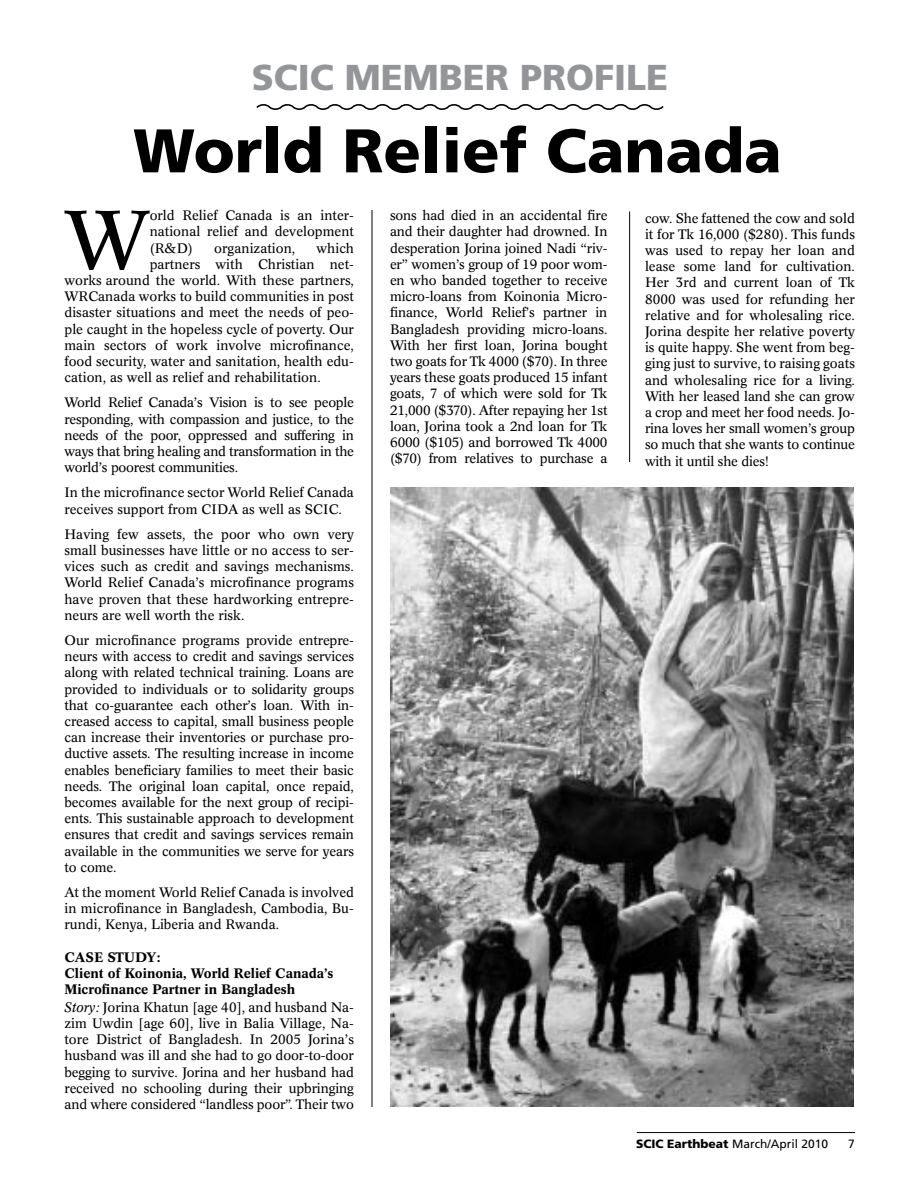
<style>
.page{position:relative;width:918px;height:1188px;background:#fff}
.page>*{position:absolute;margin:0;border:0;box-sizing:border-box;transform-origin:0 0}
.t1{font:81.75px "Concorde BE";color:#000}
.t2{font:900 61.5px "Frutiger";color:#000}
.t3{font:900 36px "Frutiger";color:#939598}
.t4{font:13.5px/16.2px "Concorde BE";color:#000;text-align:justify}
.t5{font:500 13.5px/16.2px "Concorde BE";color:#000}
.t6{font:12px "Frutiger";color:#000}
.s1{font-style:italic}
.s2{font-weight:900}
</style>
<div class="page">
<hr style="left:637px;top:1132px;width:218px;height:1px;background:#000">
<svg style="left:256px;top:104px;width:408px;height:6px"></svg>
<img style="left:390px;top:488px;width:464px;height:619px">
<hr style="left:372px;top:210px;width:1px;height:897px;background:#000">
<hr style="left:629px;top:212px;width:1px;height:250px;background:#000">
<h3 class="t3" style="left:252px;top:56px;width:156px">SCIC Member</h3>
<h3 class="t3" style="left:520px;top:56px;width:43px">Profi</h3>
<h3 class="t3" style="left:626px;top:56px;width:40px">le</h3>
<h2 class="t2" style="left:133px;top:114px;width:650px">World Relief Canada</h2>
<p class="t4" style="left:645px;top:210px;width:212px">cow. She fattened the cow and sold it for Tk 16,000 ($280). This funds was used to repay her loan and lease some land for cultivation.<br>Her 3rd and current loan of Tk 8000 was used for refunding her relative and for wholesaling rice.<br>Jorina despite her relative poverty is quite happy. She went from beg&shy;ging just to survive, to raising goats and wholesaling rice for a living.<br>With her leased land she can grow a crop and meet her food needs. Jo&shy;rina loves her small women’s group so much that she wants to continue with it until she dies!</p>
<h1 class="t1" style="left:64px;top:194px;width:87px">W</h1>
<p class="t4" style="left:150px;top:208px;width:206px">orld Relief Canada is an inter&shy;national relief and development (R&amp;D)</p>
<p class="t4" style="left:390px;top:208px;width:219px">sons had died in an accidental fire and their daughter had drowned. In desperation Jorina joined Nadi “riv&shy;er” women’s group of 19 poor wom&shy;en who banded together to receive micro-loans from Koinonia Micro&shy;finance, World Relief’s partner in Bangladesh providing micro-loans.<br>With her first loan, Jorina bought two goats for Tk 4000 ($70). In three years these goats produced 15 infant goats, 7 of which were sold for Tk 21,000 ($370). After repaying her 1st loan, Jorina took a 2nd loan for Tk 6000 ($105) and borrowed Tk 4000 ($70) from relatives to purchase a</p>
<p class="t4" style="left:214px;top:240px;width:82px">organization,</p>
<p class="t4" style="left:317px;top:240px;width:39px">which</p>
<p class="t4" style="left:150px;top:256px;width:206px">partners with Christian net-</p>
<p class="t4" style="left:65px;top:272px;width:291px">works around the world. With these partners,</p>
<p class="t4" style="left:64px;top:289px;width:291px">WRCanada works to build communities in post</p>
<p class="t4" style="left:64px;top:305px;width:291px">disaster situations and meet the needs of peo-</p>
<p class="t4" style="left:64px;top:321px;width:291px">ple caught in the hopeless cycle of poverty. Our</p>
<p class="t4" style="left:64px;top:337px;width:291px">main sectors of work involve microfinance,</p>
<p class="t4" style="left:64px;top:353px;width:291px">food security, water and sanitation, health edu-</p>
<p class="t4" style="left:64px;top:370px;width:258px">cation, as well as relief and rehabilitation.</p>
<p class="t4" style="left:64px;top:395px;width:291px">World Relief Canada’s Vision is to see people responding, with compassion and justice, to the needs of the poor, oppressed and suffering in ways that bring healing and transformation in the world’s poorest communities.</p>
<p class="t4" style="left:64px;top:485px;width:291px">In the microfinance sector World Relief Canada receives support from CIDA as well as SCIC.</p>
<p class="t4" style="left:64px;top:526px;width:291px">Having few assets, the poor who own very small businesses have little or no access to ser&shy;vices such as credit and savings mechanisms.<br>World Relief Canada’s microfinance programs have proven that these hardworking entrepre&shy;neurs are well worth the risk.</p>
<p class="t4" style="left:64px;top:632px;width:291px">Our microfinance programs provide entrepre&shy;neurs with access to credit and savings services along with related technical training. Loans are provided to individuals or to solidarity groups that co-guarantee each other’s loan. With in&shy;creased access to capital, small business people can increase their inventories or purchase pro&shy;ductive assets. The resulting increase in income enables beneficiary families to meet their basic needs. The original loan capital, once repaid, becomes available for the next group of recipi&shy;ents. This sustainable approach to development ensures that credit and savings services remain available in the communities we serve for years to come.</p>
<p class="t4" style="left:64px;top:884px;width:291px">At the moment World Relief Canada is involved in microfinance in Bangladesh, Cambodia, Bu&shy;rundi, Kenya, Liberia and Rwanda.</p>
<p class="t5" style="left:64px;top:949px;width:63px">Case Study</p>
<p class="t5" style="left:64px;top:949px;width:271px;text-indent:92px">:<br>Client of Koinonia, World Relief Canada’s<br>Microfinance Partner in Bangladesh</p>
<p class="t4" style="left:64px;top:999px;width:291px"><span class="s1">Story:</span> Jorina Khatun [age 40], and husband Na&shy;zim Uwdin [age 60], live in Balia Village, Na&shy;tore District of Bangladesh. In 2005 Jorina’s husband was ill and she had to go door-to-door begging to survive. Jorina and her husband had received no schooling during their upbringing and where considered “landless poor”. Their two</p>
<p class="t6" style="left:636px;top:1137px;width:194px"><span class="s2">SCIC Earthbeat</span> March/April 2010</p>
<p class="t6" style="left:848px;top:1137px;width:8px">7</p>
</div>
